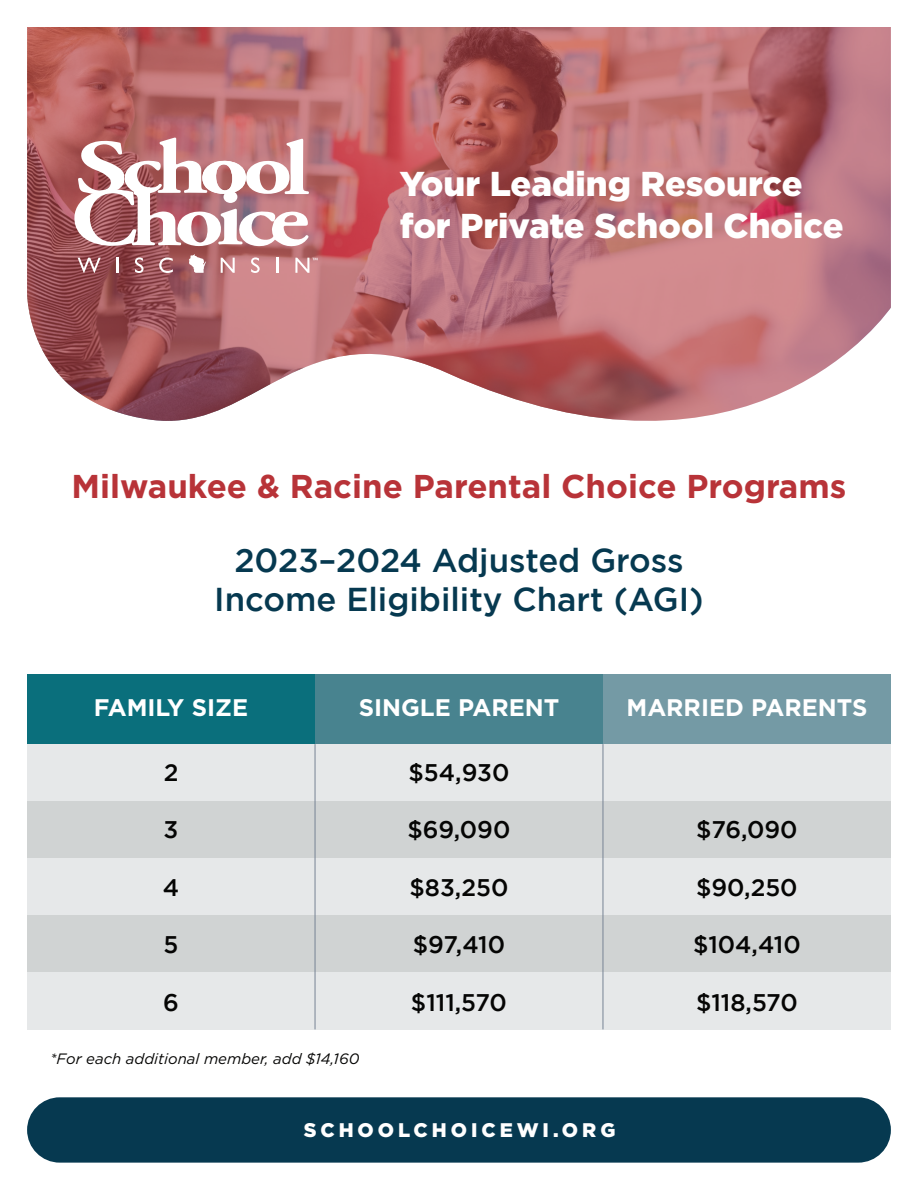
<style>
.page{position:relative;width:918px;height:1188px;background:#fff}
.page>*{position:absolute;margin:0;border:0;box-sizing:border-box;transform-origin:0 0}
.t1{font:900 34.5px/41.4px "Gotham";color:#fff}
.t2{font:500 33px/39.6px "Gotham";color:#063950;text-align:center}
.t3{font:700 33px "Gotham";color:#b83338}
.t4{font:500 24px "Gotham";color:#050504}
.t5{font:700 24px "Gotham";color:#fff}
.t6{font:900 19.65px "Gotham";letter-spacing:.2em;color:#fff}
.t7{font:italic 15px "Gotham";color:#050504}
</style>
<div class="page">
<svg style="left:27px;top:27px;width:864px;height:394px;background:#bc767a"></svg>
<div style="left:27px;top:1097px;width:864px;height:66px;background:#063950;border-radius:33px"></div>
<div style="left:27px;top:675px;width:288px;height:69px;background:#0a6f7c"></div>
<div style="left:603px;top:675px;width:288px;height:69px;background:#749aa5"></div>
<div style="left:315px;top:675px;width:288px;height:69px;background:#48838f"></div>
<div style="left:27px;top:744px;width:288px;height:57px;background:#e6e8e9"></div>
<div style="left:603px;top:744px;width:288px;height:57px;background:#e6e8e9"></div>
<div style="left:315px;top:744px;width:288px;height:57px;background:#e6e8e9"></div>
<div style="left:27px;top:801px;width:288px;height:57px;background:#d0d3d3"></div>
<div style="left:603px;top:801px;width:288px;height:57px;background:#d0d3d3"></div>
<div style="left:315px;top:801px;width:288px;height:57px;background:#d0d3d3"></div>
<div style="left:27px;top:858px;width:288px;height:57px;background:#e6e8e9"></div>
<div style="left:603px;top:858px;width:288px;height:57px;background:#e6e8e9"></div>
<div style="left:315px;top:858px;width:288px;height:57px;background:#e6e8e9"></div>
<div style="left:27px;top:915px;width:288px;height:57px;background:#d0d3d3"></div>
<div style="left:603px;top:915px;width:288px;height:57px;background:#d0d3d3"></div>
<div style="left:315px;top:915px;width:288px;height:57px;background:#d0d3d3"></div>
<div style="left:27px;top:972px;width:288px;height:57px;background:#e6e8e9"></div>
<div style="left:603px;top:972px;width:288px;height:57px;background:#e6e8e9"></div>
<div style="left:315px;top:972px;width:288px;height:57px;background:#e6e8e9"></div>
<hr style="left:315px;top:744px;width:1px;height:285px;background:#778394">
<hr style="left:603px;top:744px;width:1px;height:285px;background:#778394">
<svg style="left:78px;top:258px;width:23px;height:15px"></svg>
<svg style="left:116px;top:258px;width:2px;height:15px"></svg>
<svg style="left:135px;top:257px;width:9px;height:16px"></svg>
<svg style="left:159px;top:257px;width:14px;height:16px"></svg>
<svg style="left:221px;top:258px;width:14px;height:15px"></svg>
<svg style="left:251px;top:257px;width:9px;height:16px"></svg>
<svg style="left:276px;top:258px;width:2px;height:15px"></svg>
<svg style="left:189px;top:254px;width:17px;height:19px"></svg>
<svg style="left:72px;top:137px;width:237px;height:110px"></svg>
<div style="left:224px;top:191px;width:13px;height:12px;background:#fff;border-radius:50%"></div>
<svg style="left:295px;top:258px;width:23px;height:15px"></svg>
<h1 class="t1" style="left:400px;top:162px;width:445px">Your Leading Resource for Private School Choice</h1>
<h2 class="t3" style="left:72px;top:468px;width:776px">Milwaukee &amp; Racine Parental Choice Programs</h2>
<h2 class="t2" style="left:214px;top:540px;width:491px">2023–2024 Adjusted Gross<br>Income Eligibility Chart (AGI)</h2>
<p class="t5" style="left:94px;top:694px;width:156px">FAMILY SIZE</p>
<p class="t5" style="left:359px;top:694px;width:202px">SINGLE PARENT</p>
<p class="t5" style="left:627px;top:694px;width:242px">MARRIED PARENTS</p>
<p class="t4" style="left:164px;top:759px;width:16px">2</p>
<p class="t4" style="left:164px;top:816px;width:16px">3</p>
<p class="t4" style="left:163px;top:874px;width:18px">4</p>
<p class="t4" style="left:164px;top:931px;width:16px">5</p>
<p class="t4" style="left:163px;top:988px;width:17px">6</p>
<p class="t7" style="left:50px;top:1051px;width:311px">*For each additional member, add $14,160</p>
<p class="t4" style="left:409px;top:759px;width:102px">$54,930</p>
<p class="t4" style="left:408px;top:816px;width:104px">$69,090</p>
<p class="t4" style="left:410px;top:874px;width:100px">$83,250</p>
<p class="t4" style="left:413px;top:931px;width:94px">$97,410</p>
<p class="t4" style="left:411px;top:988px;width:98px">$111,570</p>
<p class="t6" style="left:304px;top:1118px;width:313px">SCHOOLCHOICEWI.ORG</p>
<p class="t4" style="left:696px;top:816px;width:103px">$76,090</p>
<p class="t4" style="left:696px;top:873px;width:103px">$90,250</p>
<p class="t4" style="left:693px;top:931px;width:109px">$104,410</p>
<p class="t4" style="left:696px;top:988px;width:103px">$118,570</p>
</div>
